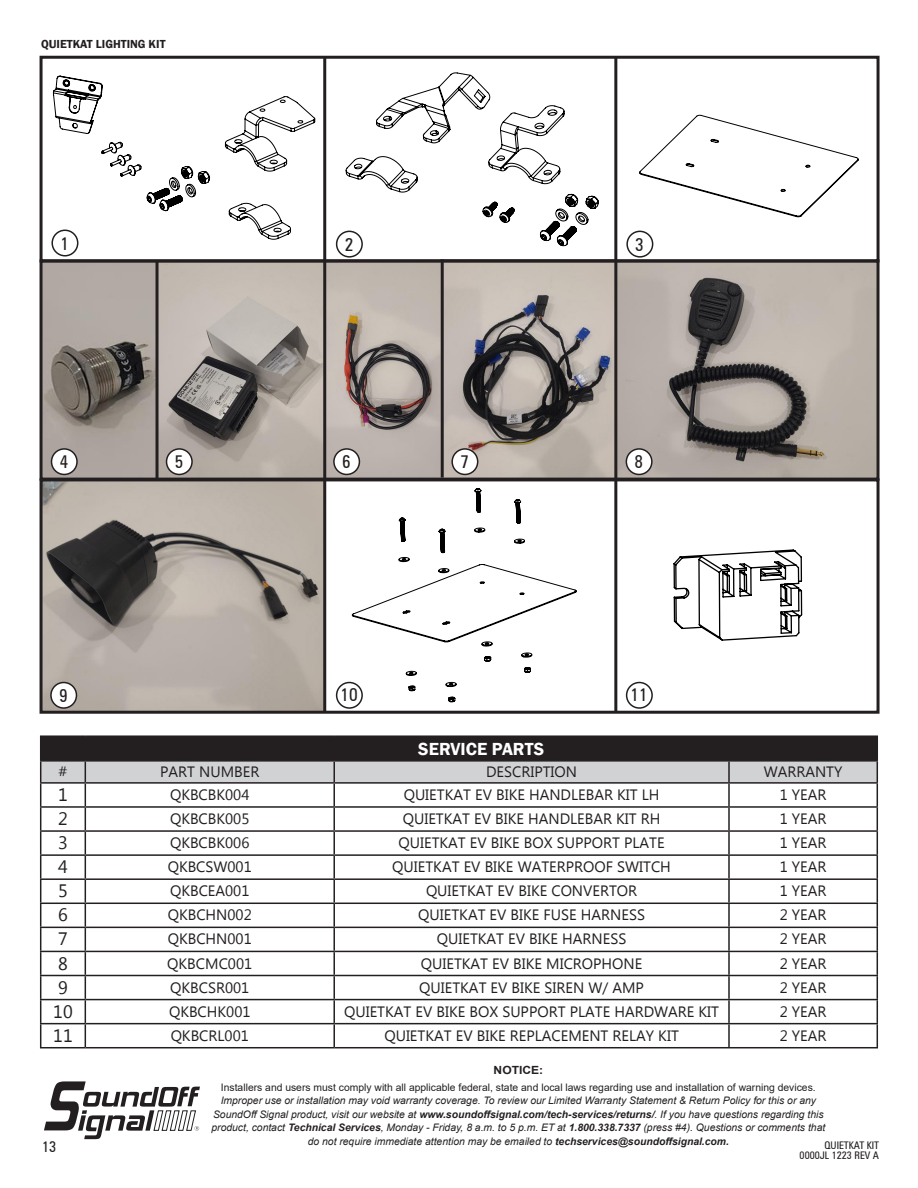
<style>
.page{position:relative;width:918px;height:1188px;background:#fff}
.page>*{position:absolute;margin:0;border:0;box-sizing:border-box;transform-origin:0 0}
.t1{font:18px "Myanmar Text";color:#231f20}
.t2{font:condensed 18px "Zurich BT";color:#231f20}
.Imp_Info_-_line_2{font:600 18px "Franklin Gothic";color:#fff}
.Imp_Info_-_line_2-2{font:15px "Myanmar Text";color:#231f20}
.t3{font:condensed 15px "Zurich BT";color:#231f20}
.t4{font:600 12px "Franklin Gothic";color:#231f20}
.t5{font:700 11.25px "Arial";color:#231f20;scale:1.07 1}
.t6{font:condensed 10.5px/10.5px "Zurich BT";color:#231f20;text-align:right}
.t7{font:italic 10.35px/13.5px "Arial";color:#231f20;text-align:center}
.t8{font:10.35px "Arial";color:#231f20}
.s1{font-weight:700}
</style>
<div class="page">
<svg style="left:44px;top:1081px;width:156px;height:58px"></svg>
<svg style="left:673px;top:549px;width:130px;height:92px"></svg>
<svg style="left:352px;top:488px;width:225px;height:214px"></svg>
<img style="left:44px;top:482px;width:279px;height:228px">
<img style="left:617px;top:263px;width:259px;height:214px">
<img style="left:444px;top:263px;width:170px;height:214px">
<img style="left:326px;top:263px;width:115px;height:214px">
<img style="left:159px;top:263px;width:164px;height:214px">
<img style="left:44px;top:263px;width:112px;height:214px">
<div style="left:40px;top:56px;width:840px;height:206px;border:3px solid #231f20"></div>
<div style="left:40px;top:259px;width:840px;height:222px;border:3px solid #231f20"></div>
<div style="left:40px;top:478px;width:840px;height:236px;border:3px solid #231f20"></div>
<hr style="left:40px;top:735px;width:45px;height:2px;background:#231f20">
<hr style="left:85px;top:735px;width:249px;height:2px;background:#231f20">
<hr style="left:334px;top:735px;width:395px;height:2px;background:#231f20">
<hr style="left:729px;top:735px;width:149px;height:2px;background:#231f20">
<svg style="left:40px;top:737px;width:838px;height:310px"></svg>
<hr style="left:40px;top:1047px;width:45px;height:1px;background:#231f20">
<hr style="left:85px;top:1047px;width:249px;height:1px;background:#231f20">
<hr style="left:334px;top:1047px;width:395px;height:1px;background:#231f20">
<hr style="left:729px;top:1047px;width:149px;height:1px;background:#231f20">
<svg style="left:53px;top:76px;width:262px;height:164px"></svg>
<svg style="left:346px;top:73px;width:253px;height:173px"></svg>
<svg style="left:640px;top:115px;width:218px;height:102px"></svg>
<div style="left:51px;top:230px;width:27px;height:27px;border:2px solid #231f20;border-radius:50%"></div>
<div style="left:336px;top:231px;width:27px;height:27px;border:2px solid #231f20;border-radius:50%"></div>
<div style="left:626px;top:231px;width:27px;height:27px;border:2px solid #231f20;border-radius:50%"></div>
<hr style="left:323px;top:57px;width:3px;height:654px;background:#231f20">
<hr style="left:614px;top:57px;width:3px;height:655px;background:#231f20">
<div style="left:52px;top:449px;width:25px;height:25px;background:#fff;border-radius:50%"></div>
<div style="left:51px;top:448px;width:27px;height:27px;border:2px solid #231f20;border-radius:50%"></div>
<div style="left:334px;top:449px;width:25px;height:25px;background:#fff;border-radius:50%"></div>
<div style="left:333px;top:448px;width:27px;height:27px;border:2px solid #231f20;border-radius:50%"></div>
<div style="left:626px;top:449px;width:26px;height:25px;background:#fff;border-radius:50%"></div>
<div style="left:626px;top:448px;width:27px;height:27px;border:2px solid #231f20;border-radius:50%"></div>
<div style="left:452px;top:449px;width:26px;height:25px;background:#fff;border-radius:50%"></div>
<div style="left:451px;top:448px;width:27px;height:27px;border:2px solid #231f20;border-radius:50%"></div>
<div style="left:337px;top:683px;width:25px;height:25px;background:#fff;border-radius:50%"></div>
<div style="left:336px;top:682px;width:27px;height:27px;border:2px solid #231f20;border-radius:50%"></div>
<hr style="left:156px;top:261px;width:3px;height:219px;background:#231f20">
<div style="left:167px;top:449px;width:25px;height:25px;background:#fff;border-radius:50%"></div>
<div style="left:166px;top:448px;width:27px;height:27px;border:2px solid #231f20;border-radius:50%"></div>
<hr style="left:441px;top:259px;width:3px;height:219px;background:#231f20">
<div style="left:51px;top:683px;width:25px;height:25px;background:#fff;border-radius:50%"></div>
<div style="left:50px;top:682px;width:27px;height:27px;border:2px solid #231f20;border-radius:50%"></div>
<div style="left:626px;top:682px;width:27px;height:27px;border:2px solid #231f20;border-radius:50%"></div>
<p class="t4" style="left:41px;top:37px;width:126px">QUIETKAT LIGHTING KIT</p>
<p class="t2" style="left:60px;top:232px;width:10px">1</p>
<p class="t2" style="left:345px;top:233px;width:10px">2</p>
<p class="t2" style="left:635px;top:233px;width:10px">3</p>
<p class="t2" style="left:60px;top:451px;width:10px">4</p>
<p class="t2" style="left:342px;top:451px;width:10px">6</p>
<p class="t2" style="left:460px;top:451px;width:10px">7</p>
<p class="t2" style="left:635px;top:451px;width:10px">8</p>
<p class="t2" style="left:175px;top:451px;width:10px">5</p>
<p class="t2" style="left:341px;top:684px;width:19px">10</p>
<p class="t2" style="left:59px;top:685px;width:10px">9</p>
<p class="t2" style="left:631px;top:684px;width:19px">11</p>
<p class="Imp_Info_-_line_2" style="left:418px;top:738px;width:127px">SERVICE PARTS</p>
<p class="Imp_Info_-_line_2-2" style="left:59px;top:763px;width:10px">#</p>
<p class="Imp_Info_-_line_2-2" style="left:160px;top:763px;width:101px">PART NUMBER</p>
<p class="Imp_Info_-_line_2-2" style="left:486px;top:763px;width:93px">DESCRIPTION</p>
<p class="Imp_Info_-_line_2-2" style="left:764px;top:763px;width:80px">WARRANTY</p>
<p class="t1" style="left:58px;top:784px;width:11px">1</p>
<p class="Imp_Info_-_line_2-2" style="left:170px;top:786px;width:81px">QKBCBK004</p>
<p class="Imp_Info_-_line_2-2" style="left:404px;top:786px;width:257px">QUIETKAT EV BIKE HANDLEBAR KIT LH</p>
<p class="Imp_Info_-_line_2-2" style="left:780px;top:786px;width:48px">1 YEAR</p>
<p class="t1" style="left:58px;top:808px;width:11px">2</p>
<p class="Imp_Info_-_line_2-2" style="left:170px;top:810px;width:81px">QKBCBK005</p>
<p class="Imp_Info_-_line_2-2" style="left:403px;top:810px;width:259px">QUIETKAT EV BIKE HANDLEBAR KIT RH</p>
<p class="Imp_Info_-_line_2-2" style="left:780px;top:810px;width:48px">1 YEAR</p>
<p class="t1" style="left:58px;top:832px;width:11px">3</p>
<p class="Imp_Info_-_line_2-2" style="left:170px;top:834px;width:81px">QKBCBK006</p>
<p class="Imp_Info_-_line_2-2" style="left:399px;top:834px;width:268px">QUIETKAT EV BIKE BOX SUPPORT PLATE</p>
<p class="Imp_Info_-_line_2-2" style="left:780px;top:834px;width:48px">1 YEAR</p>
<p class="t1" style="left:58px;top:856px;width:11px">4</p>
<p class="Imp_Info_-_line_2-2" style="left:168px;top:858px;width:86px">QKBCSW001</p>
<p class="Imp_Info_-_line_2-2" style="left:392px;top:858px;width:280px">QUIETKAT EV BIKE WATERPROOF SWITCH</p>
<p class="Imp_Info_-_line_2-2" style="left:780px;top:858px;width:48px">1 YEAR</p>
<p class="t1" style="left:58px;top:881px;width:11px">5</p>
<p class="Imp_Info_-_line_2-2" style="left:170px;top:882px;width:81px">QKBCEA001</p>
<p class="Imp_Info_-_line_2-2" style="left:426px;top:882px;width:213px">QUIETKAT EV BIKE CONVERTOR</p>
<p class="Imp_Info_-_line_2-2" style="left:780px;top:882px;width:48px">1 YEAR</p>
<p class="t1" style="left:58px;top:905px;width:11px">6</p>
<p class="Imp_Info_-_line_2-2" style="left:168px;top:906px;width:86px">QKBCHN002</p>
<p class="Imp_Info_-_line_2-2" style="left:418px;top:906px;width:228px">QUIETKAT EV BIKE FUSE HARNESS</p>
<p class="Imp_Info_-_line_2-2" style="left:780px;top:906px;width:48px">2 YEAR</p>
<p class="t1" style="left:58px;top:929px;width:11px">7</p>
<p class="Imp_Info_-_line_2-2" style="left:168px;top:930px;width:86px">QKBCHN001</p>
<p class="Imp_Info_-_line_2-2" style="left:437px;top:930px;width:191px">QUIETKAT EV BIKE HARNESS</p>
<p class="Imp_Info_-_line_2-2" style="left:780px;top:930px;width:48px">2 YEAR</p>
<p class="t1" style="left:58px;top:953px;width:11px">8</p>
<p class="Imp_Info_-_line_2-2" style="left:167px;top:955px;width:86px">QKBCMC001</p>
<p class="Imp_Info_-_line_2-2" style="left:421px;top:955px;width:223px">QUIETKAT EV BIKE MICROPHONE</p>
<p class="Imp_Info_-_line_2-2" style="left:780px;top:955px;width:48px">2 YEAR</p>
<p class="t1" style="left:58px;top:977px;width:11px">9</p>
<p class="Imp_Info_-_line_2-2" style="left:170px;top:979px;width:81px">QKBCSR001</p>
<p class="Imp_Info_-_line_2-2" style="left:419px;top:979px;width:226px">QUIETKAT EV BIKE SIREN W/ AMP</p>
<p class="Imp_Info_-_line_2-2" style="left:780px;top:979px;width:48px">2 YEAR</p>
<p class="t1" style="left:53px;top:1001px;width:21px">10</p>
<p class="Imp_Info_-_line_2-2" style="left:169px;top:1003px;width:83px">QKBCHK001</p>
<p class="Imp_Info_-_line_2-2" style="left:344px;top:1003px;width:377px">QUIETKAT EV BIKE BOX SUPPORT PLATE HARDWARE KIT</p>
<p class="Imp_Info_-_line_2-2" style="left:780px;top:1003px;width:48px">2 YEAR</p>
<p class="t1" style="left:53px;top:1025px;width:21px">11</p>
<p class="Imp_Info_-_line_2-2" style="left:171px;top:1027px;width:80px">QKBCRL001</p>
<p class="Imp_Info_-_line_2-2" style="left:384px;top:1027px;width:296px">QUIETKAT EV BIKE REPLACEMENT RELAY KIT</p>
<p class="Imp_Info_-_line_2-2" style="left:780px;top:1027px;width:48px">2 YEAR</p>
<p class="t3" style="left:42px;top:1137px;width:16px">13</p>
<p class="t5" style="left:494px;top:1062px;width:48px">NOTICE:</p>
<p class="t8" style="left:221px;top:1080px;width:596px">Installers and users must comply with all applicable federal, state and local laws regarding use and installation of warning devices.</p>
<p class="t7" style="left:211px;top:1094px;width:615px">Improper use or installation may void warranty coverage. To review our Limited Warranty Statement &amp; Return Policy for this or any SoundOff Signal product, visit our website at <span class="s1">www.soundoffsignal.com/tech-services/returns/</span>. If you have questions regarding this product, contact <span class="s1">Technical Services</span>, Monday - Friday, 8 a.m. to 5 p.m. ET at <span class="s1">1.800.338.7337</span> (press #4). Questions or comments that do not require immediate attention may be emailed to <span class="s1">techservices@soundoffsignal.com.</span></p>
<p class="t6" style="left:800px;top:1140px;width:81px">QUIETKAT KIT<br>0000JL 1223 REV A</p>
</div>
